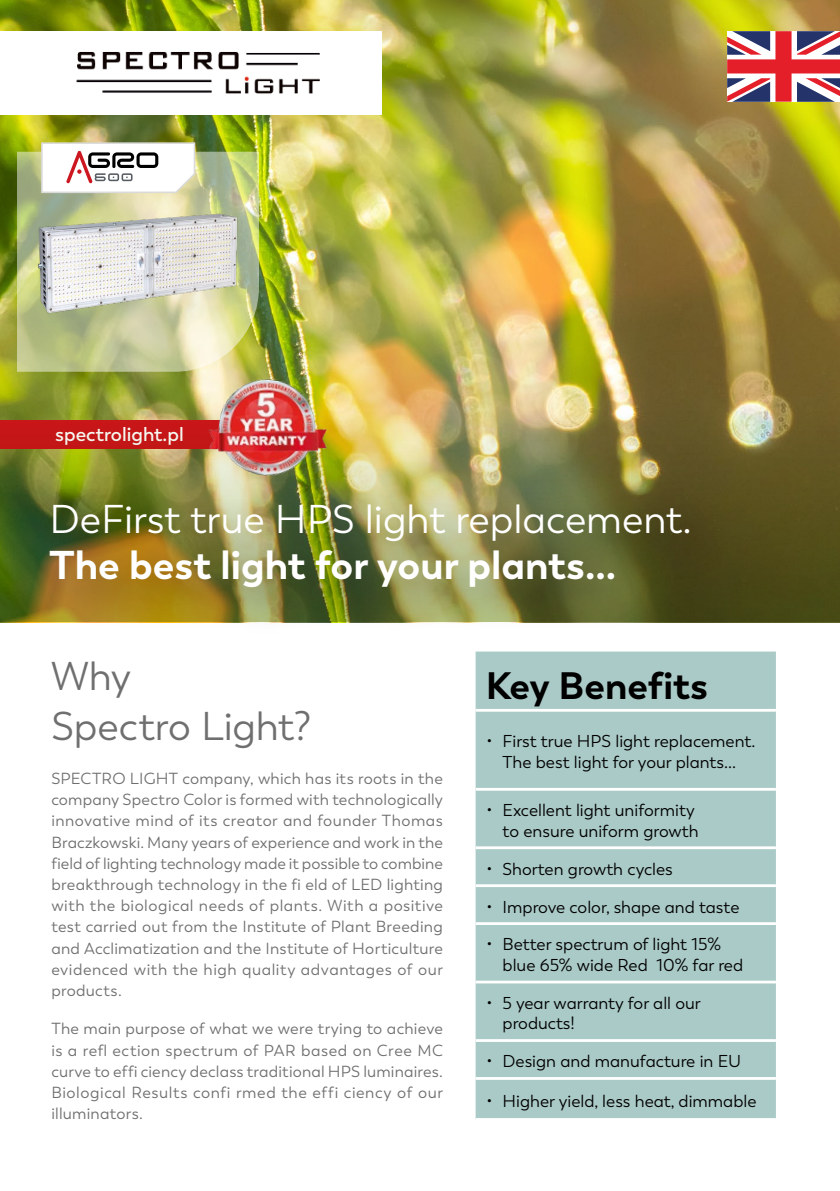
<style>
.page{position:relative;width:840px;height:1191px;background:#fff}
.page>*{position:absolute;margin:0;border:0;box-sizing:border-box;transform-origin:0 0}
.t1{font:40px "Trenda";color:#fff}
.t2{font:700 40px "Trenda";color:#fff}
.t3{font:40px/50px "Trenda";color:#706f6f}
.t4{font:700 38px "Trenda";color:#000}
.t5{font:600 19.6px "Trenda";color:#fff}
.t6{font:17.2px/20.6px "Trenda";color:#000}
.t7{font:16px/21.2px "Trenda";letter-spacing:.035em;color:#706f6f;text-align:justify}
</style>
<div class="page">
<img style="left:0;top:0;width:839px;height:410px">
<svg style="left:17px;top:152px;width:242px;height:220px;background:#c3c891"></svg>
<div style="left:0;top:31px;width:381px;height:84px;background:#fff"></div>
<img style="left:76px;top:52px;width:244px;height:42px">
<img style="left:24px;top:204px;width:228px;height:115px">
<svg style="left:41px;top:142px;width:154px;height:51px"></svg>
<img style="left:0;top:410px;width:839px;height:212px">
<div style="left:31px;top:482px;width:702px;height:155px;background:#000;opacity:.6"></div>
<svg style="left:726px;top:31px;width:113px;height:71px"></svg>
<hr style="left:839px;top:31px;width:1px;height:71px;background:#5ba494">
<div style="left:475px;top:651px;width:300px;height:467px;background:#aacac7"></div>
<hr style="left:475px;top:788px;width:300px;height:2px;background:#fff">
<hr style="left:475px;top:846px;width:300px;height:3px;background:#fff">
<hr style="left:475px;top:884px;width:300px;height:3px;background:#fff">
<hr style="left:475px;top:922px;width:300px;height:3px;background:#fff">
<hr style="left:475px;top:980px;width:300px;height:3px;background:#fff">
<hr style="left:475px;top:1039px;width:300px;height:3px;background:#fff">
<hr style="left:475px;top:1077px;width:300px;height:2px;background:#fff">
<hr style="left:475px;top:709px;width:300px;height:2px;background:#fff">
<img style="left:186px;top:369px;width:166px;height:118px">
<p class="t5" style="left:55px;top:422px;width:130px">spectrolight.pl</p>
<h1 class="t1" style="left:50px;top:496px;width:643px">DeFirst true HPS light replacement.</h1>
<h1 class="t2" style="left:50px;top:540px;width:567px">The best light for your plants...</h1>
<h1 class="t3" style="left:51px;top:651px;width:261px">Why<br>Spectro Light?</h1>
<p class="t7" style="left:51px;top:768px;width:393px">SPECTRO LIGHT company, which has its roots in the company Spectro Color is formed with technologically innovative mind of its creator and founder Thomas Braczkowski. Many years of experience and work in the field of lighting technology made it possible to combine breakthrough technology in the fi eld of LED lighting with the biological needs of plants. With a positive test carried out from the Institute of Plant Breeding and Acclimatization and the Institute of Horticulture evidenced with the high quality advantages of our products.</p>
<p class="t7" style="left:51px;top:1018px;width:393px">The main purpose of what we were trying to achieve is a refl ection spectrum of PAR based on Cree MC curve to effi ciency declass traditional HPS luminaires.<br>Biological Results confi rmed the effi ciency of our illuminators.</p>
<h2 class="t4" style="left:485px;top:662px;width:224px">Key Benefits</h2>
<p class="t6" style="left:486px;top:731px;width:270px;text-align:center">• First true HPS light replacement.<br>The best light for your plants...</p>
<p class="t6" style="left:486px;top:800px;width:214px;text-align:right">• Excellent light uniformity to ensure uniform growth</p>
<p class="t6" style="left:486px;top:858px;width:188px">• Shorten growth cycles</p>
<p class="t6" style="left:486px;top:896px;width:254px">• Improve color, shape and taste</p>
<p class="t6" style="left:502px;top:934px;width:242px;text-indent:-16px">• Better spectrum of light 15% blue 65% wide Red 10% far red</p>
<p class="t6" style="left:502px;top:993px;width:200px;text-indent:-16px">• 5 year warranty for all our products!</p>
<p class="t6" style="left:486px;top:1051px;width:256px">• Design and manufacture in EU</p>
<p class="t6" style="left:486px;top:1090px;width:271px">• Higher yield, less heat, dimmable</p>
</div>
